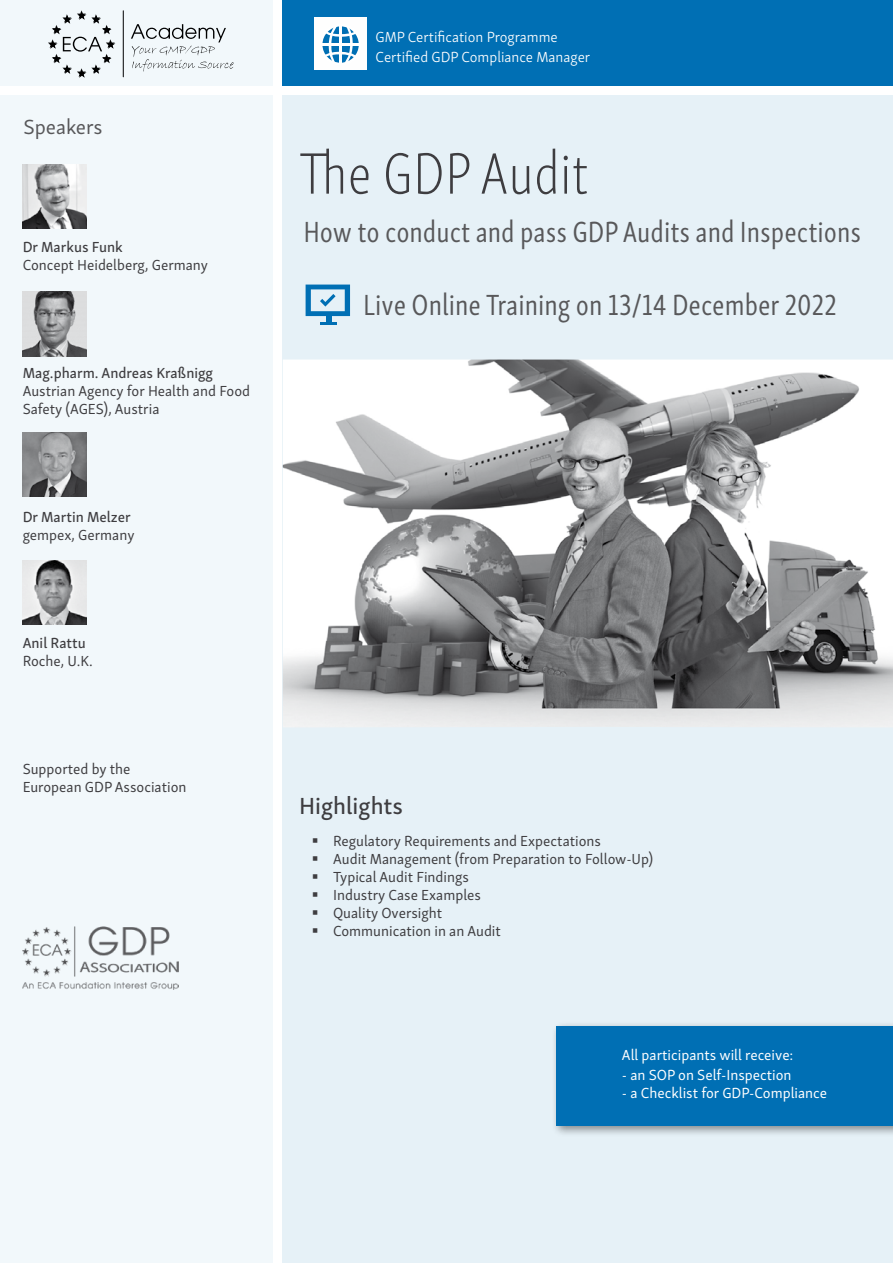
<style>
.page{position:relative;width:893px;height:1263px;background:#fff}
.page>*{position:absolute;margin:0;border:0;box-sizing:border-box;transform-origin:0 0}
.t1{font:60px "Skolar Sans Latn Cp El";color:#3e3d40}
.t2{font:30px "Skolar Sans Latn Cp";color:#58585a}
.t3{font:24px "Skolar Sans Latn Me";color:#3e3d40}
.t4{font:21px "Skolar Sans Latn";color:#58585a}
.t5{font:15px/18px "Skolar Sans Latn";color:#3e3d40}
.t6{font:15px "Skolar Sans Latn";color:#fff}
.t7{font:15px "Skolar Sans Latn Me";color:#3e3d40}
.t8{font:300 15px/19.5px "Skolar Sans Latn";color:#fff}
</style>
<div class="page">
<div style="left:283px;top:96px;width:610px;height:1167px;background:#e6f1f7"></div>
<div style="left:283px;top:0;width:610px;height:85px;background:#006fb4"></div>
<img style="left:283px;top:360px;width:610px;height:367px">
<div style="left:0;top:96px;width:272px;height:1167px;background:#f2f8fb"></div>
<img style="left:23px;top:164px;width:63px;height:65px">
<img style="left:23px;top:291px;width:63px;height:65px">
<img style="left:23px;top:432px;width:63px;height:65px">
<img style="left:23px;top:560px;width:63px;height:65px">
<div style="left:0;top:0;width:272px;height:85px;background:#f2f8fb"></div>
<hr style="left:123px;top:11px;width:1px;height:66px;background:#000">
<svg style="left:131px;top:24px;width:103px;height:48px"></svg>
<svg style="left:48px;top:10px;width:67px;height:68px"></svg>
<div style="left:551px;top:1021px;width:342px;height:117px;background:#000;opacity:.43"></div>
<div style="left:556px;top:1026px;width:337px;height:100px;background:#006fb4"></div>
<div style="left:314px;top:17px;width:53px;height:53px;background:#fefefe"></div>
<svg style="left:322px;top:26px;width:37px;height:37px"></svg>
<hr style="left:322px;top:43px;width:38px;height:3px;background:#fff">
<svg style="left:323px;top:26px;width:35px;height:37px"></svg>
<img style="left:23px;top:926px;width:156px;height:64px">
<div style="left:326px;top:315px;width:5px;height:8px;background:#006fb4"></div>
<hr style="left:320px;top:322px;width:17px;height:3px;background:#006fb4">
<svg style="left:306px;top:285px;width:44px;height:31px"></svg>
<h3 class="t4" style="left:23px;top:111px;width:81px">Speakers</h3>
<p class="t7" style="left:23px;top:235px;width:102px">Dr Markus Funk</p>
<p class="t5" style="left:23px;top:255px;width:187px">Concept Heidelberg, Germany</p>
<p class="t7" style="left:23px;top:361px;width:192px">Mag.pharm. Andreas Kraßnigg</p>
<p class="t5" style="left:23px;top:381px;width:229px">Austrian Agency for Health and Food<br>Safety (AGES), Austria</p>
<p class="t7" style="left:23px;top:505px;width:110px">Dr Martin Melzer</p>
<p class="t5" style="left:23px;top:525px;width:113px">gempex, Germany</p>
<p class="t7" style="left:23px;top:631px;width:65px">Anil Rattu</p>
<p class="t5" style="left:23px;top:651px;width:72px">Roche, U.K.</p>
<p class="t5" style="left:23px;top:759px;width:165px">Supported by the<br>European GDP Association</p>
<p class="t8" style="left:376px;top:26px;width:216px">GMP Certification Programme<br>Certified GDP Compliance Manager</p>
<h1 class="t1" style="left:299px;top:131px;width:290px">The GDP Audit</h1>
<h2 class="t2" style="left:303px;top:209px;width:559px">How to conduct and pass GDP Audits and Inspections</h2>
<h2 class="t2" style="left:363px;top:283px;width:475px">Live Online Training on 13/14 December 2022</h2>
<h3 class="t3" style="left:299px;top:787px;width:106px">Highlights</h3>
<p class="t5" style="left:333px;top:831px;width:322px">Regulatory Requirements and Expectations<br>Audit Management (from Preparation to Follow-Up)<br>Typical Audit Findings<br>Industry Case Examples<br>Quality Oversight<br>Communication in an Audit</p>
<p class="t6" style="left:622px;top:1044px;width:173px">All participants will receive:</p>
<p class="t6" style="left:622px;top:1064px;width:171px">- an SOP on Self-Inspection</p>
<p class="t6" style="left:622px;top:1082px;width:207px">- a Checklist for GDP-Compliance</p>
</div>
